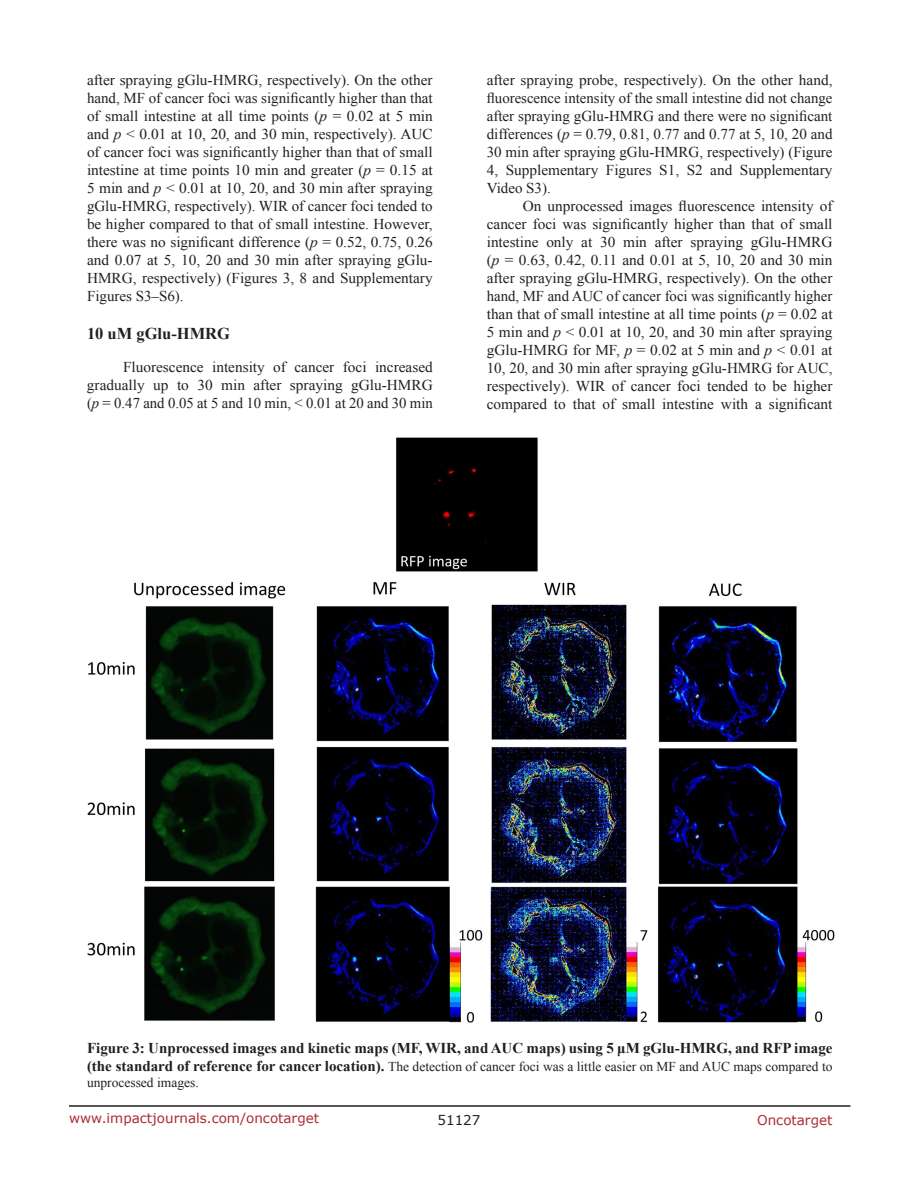
<style>
.page{position:relative;width:918px;height:1188px;background:#fff}
.page>*{position:absolute;margin:0;border:0;box-sizing:border-box;transform-origin:0 0}
.t1{font:700 16.5px "Times New Roman";color:#231f20}
.t2{font:15px/18px "Times New Roman";color:#231f20;text-align:justify}
.t3{font:700 15px "Times New Roman";color:#231f20}
.t4{font:13.5px/16.2px "Times New Roman";color:#231f20}
.t5{font:13.5px "Verdana";color:#ac2b31}
.t6{font:13.5px "Verdana";color:#231f20}
.s1{font-style:italic}
.s2{font-weight:700;font-size:15px}
</style>
<div class="page">
<hr style="left:69px;top:1105px;width:781px;height:2px;background:#231f20">
<img style="left:87px;top:437px;width:747px;height:586px">
<p class="t2" style="left:87px;top:71px;width:347px">after spraying gGlu-HMRG, respectively). On the other hand, MF of cancer foci was significantly higher than that of small intestine at all time points (<span class="s1">p</span> = 0.02 at 5 min and <span class="s1">p</span> &lt; 0.01 at 10, 20, and 30 min, respectively). AUC of cancer foci was significantly higher than that of small intestine at time points 10 min and greater (<span class="s1">p</span> = 0.15 at 5 min and <span class="s1">p</span> &lt; 0.01 at 10, 20, and 30 min after spraying gGlu-HMRG, respectively). WIR of cancer foci tended to be higher compared to that of small intestine. However, there was no significant difference (<span class="s1">p</span> = 0.52, 0.75, 0.26 and 0.07 at 5, 10, 20 and 30 min after spraying gGlu-HMRG, respectively) (Figures 3, 8 and Supplementary Figures S3–S6).</p>
<p class="t1" style="left:87px;top:322px;width:145px">10 uM gGlu-HMRG</p>
<p class="t2" style="left:87px;top:358px;width:347px;text-indent:36px">Fluorescence intensity of cancer foci increased gradually up to 30 min after spraying gGlu-HMRG (<span class="s1">p</span> = 0.47 and 0.05 at 5 and 10 min, &lt; 0.01 at 20 and 30 min</p>
<p class="t2" style="left:487px;top:71px;width:347px">after spraying probe, respectively). On the other hand, fluorescence intensity of the small intestine did not change after spraying gGlu-HMRG and there were no significant differences (<span class="s1">p</span> = 0.79, 0.81, 0.77 and 0.77 at 5, 10, 20 and 30 min after spraying gGlu-HMRG, respectively) (Figure 4, Supplementary Figures S1, S2 and Supplementary Video S3).</p>
<p class="t2" style="left:487px;top:197px;width:347px;text-indent:36px">On unprocessed images fluorescence intensity of cancer foci was significantly higher than that of small intestine only at 30 min after spraying gGlu-HMRG (<span class="s1">p</span> = 0.63, 0.42, 0.11 and 0.01 at 5, 10, 20 and 30 min after spraying gGlu-HMRG, respectively). On the other hand, MF and AUC of cancer foci was significantly higher than that of small intestine at all time points (<span class="s1">p</span> = 0.02 at 5 min and <span class="s1">p</span> &lt; 0.01 at 10, 20, and 30 min after spraying gGlu-HMRG for MF, <span class="s1">p</span> = 0.02 at 5 min and <span class="s1">p</span> &lt; 0.01 at 10, 20, and 30 min after spraying gGlu-HMRG for AUC, respectively). WIR of cancer foci tended to be higher compared to that of small intestine with a significant</p>
<p class="t3" style="left:87px;top:1037px;width:747px">Figure 3: Unprocessed images and kinetic maps (MF, WIR, and AUC maps) using 5 μM gGlu-HMRG, and RFP image</p>
<p class="t4" style="left:87px;top:1058px;width:747px"><span class="s2">(the standard of reference for cancer location).</span> The detection of cancer foci was a little easier on MF and AUC maps compared to unprocessed images.</p>
<p class="t5" style="left:69px;top:1109px;width:252px">www.impactjournals.com/oncotarget</p>
<p class="t6" style="left:438px;top:1111px;width:44px">51127</p>
<p class="t5" style="left:757px;top:1111px;width:77px">Oncotarget</p>
</div>
